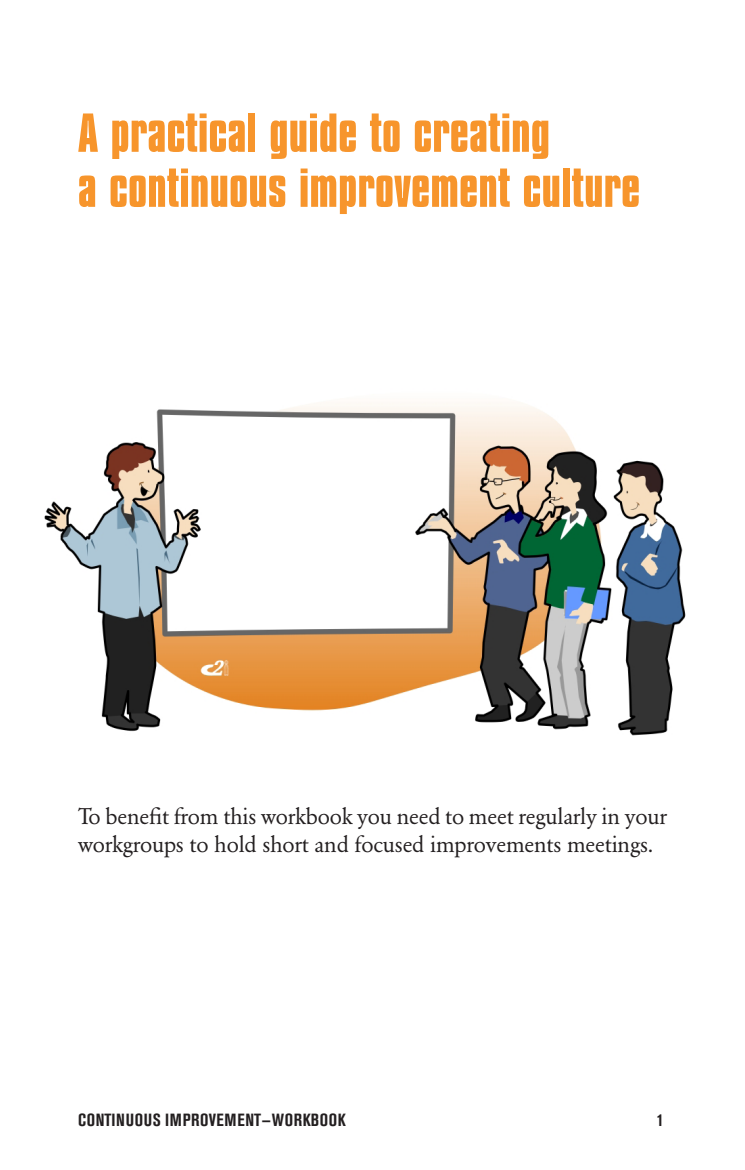
<style>
.page{position:relative;width:745px;height:1170px;background:#fff}
.page>*{position:absolute;margin:0;border:0;box-sizing:border-box;transform-origin:0 0}
.Rubrik_-_kapitel{font:57.5px/55px "Compacta Bld";letter-spacing:.01em;color:#f7952c}
.Brödtext_utan_indrag{font:22.5px/27.5px "Garamond BE";letter-spacing:-.01em;color:#231f20}
.Brödtext_utan_indrag-2{font:700 condensed 17.5px "Akzidenz Grotesk BE";letter-spacing:.035em;color:#231f20}
</style>
<div class="page">
<img style="left:44px;top:402px;width:642px;height:334px">
<p class="Rubrik_-_kapitel" style="left:78px;top:110px;width:563px">A practical guide to creating<br>a continuous improvement culture</p>
<p class="Brödtext_utan_indrag" style="left:78px;top:803px;width:590px">To benefit from this workbook you need to meet regularly in your workgroups to hold short and focused improvements meetings.</p>
<p class="Brödtext_utan_indrag-2" style="left:78px;top:1110px;width:269px">CONTINUOUS IMPROVEMENT — WORKBOOK</p>
<p class="Brödtext_utan_indrag-2" style="left:656px;top:1110px;width:8px">1</p>
</div>
